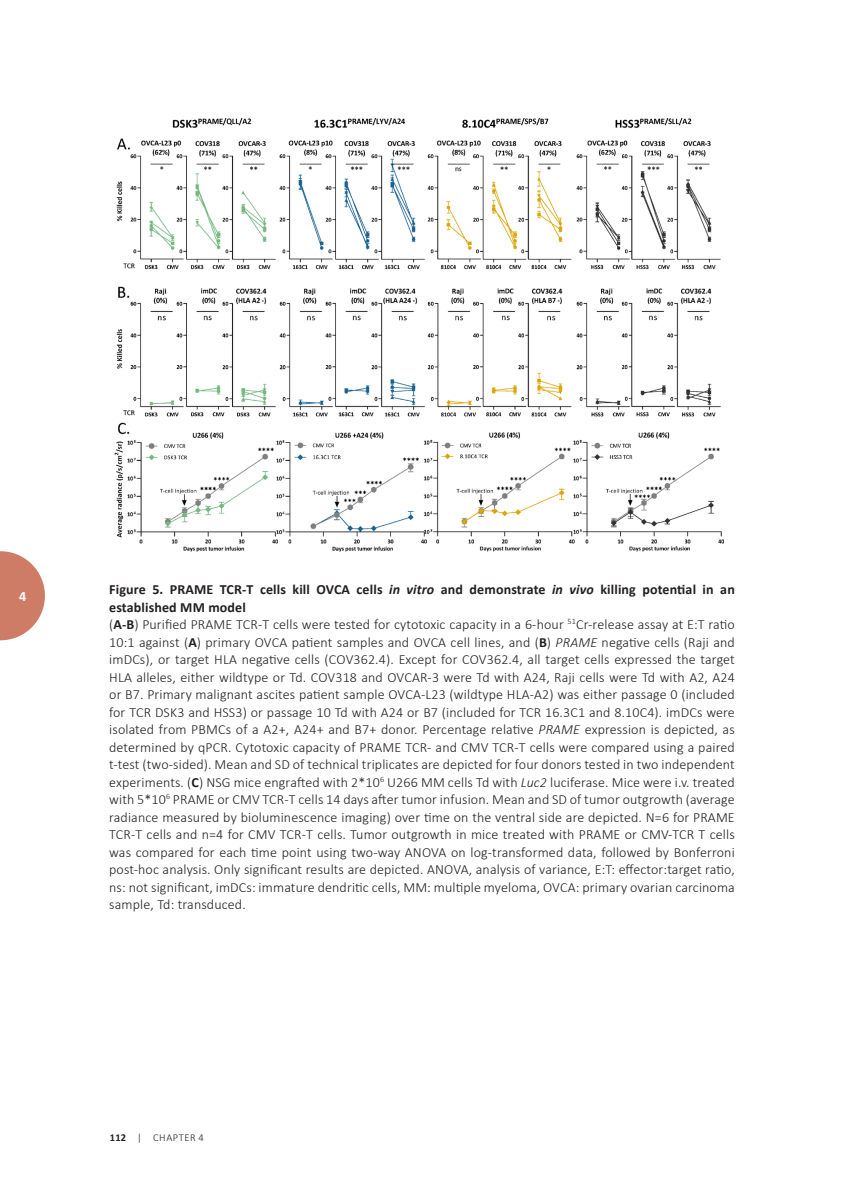
<style>
.page{position:relative;width:844px;height:1191px;background:#fff}
.page>*{position:absolute;margin:0;border:0;box-sizing:border-box;transform-origin:0 0}
.t1{font:700 14.17px "Calibri";color:#fff}
.t2{font:300 14px/17.5px "Calibri";letter-spacing:.01em;color:#231f20}
.t3{font:300 10.5px "Calibri";letter-spacing:.055em;color:#231f20}
.s1{font-weight:700}
.s2{font-weight:700;font-style:italic}
.s3{font-style:italic}
</style>
<div class="page">
<svg style="left:0;top:551px;width:45px;height:89px"></svg>
<img style="left:114px;top:118px;width:610px;height:434px">
<p class="t1" style="left:19px;top:586px;width:9px">4</p>
<p class="t2" style="left:109px;top:580px;width:627px"><span class="s1">Figure 5. PRAME TCR-T cells kill OVCA cells</span> <span class="s2">in vitro</span> <span class="s1">and demonstrate</span> <span class="s2">in vivo</span> <span class="s1">killing potential in an established MM model<br></span>(<span class="s1">A-B</span>) Purified PRAME TCR-T cells were tested for cytotoxic capacity in a 6-hour <sup>51</sup>Cr-release assay at E:T ratio 10:1 against (<span class="s1">A</span>) primary OVCA patient samples and OVCA cell lines, and (<span class="s1">B</span>) <span class="s3">PRAME</span> negative cells (Raji and imDCs), or target HLA negative cells (COV362.4). Except for COV362.4, all target cells expressed the target HLA alleles, either wildtype or Td. COV318 and OVCAR-3 were Td with A24, Raji cells were Td with A2, A24 or B7. Primary malignant ascites patient sample OVCA-L23 (wildtype HLA-A2) was either passage 0 (included for TCR DSK3 and HSS3) or passage 10 Td with A24 or B7 (included for TCR 16.3C1 and 8.10C4). imDCs were isolated from PBMCs of a A2+, A24+ and B7+ donor. Percentage relative <span class="s3">PRAME</span> expression is depicted, as determined by qPCR. Cytotoxic capacity of PRAME TCR- and CMV TCR-T cells were compared using a paired t-test (two-sided). Mean and SD of technical triplicates are depicted for four donors tested in two independent experiments. (<span class="s1">C</span>) NSG mice engrafted with 2*10<sup>6</sup> U266 MM cells Td with <span class="s3">Luc2</span> luciferase. Mice were i.v. treated with 5*10<sup>6</sup> PRAME or CMV TCR-T cells 14 days after tumor infusion. Mean and SD of tumor outgrowth (average radiance measured by bioluminescence imaging) over time on the ventral side are depicted. N=6 for PRAME TCR-T cells and n=4 for CMV TCR-T cells. Tumor outgrowth in mice treated with PRAME or CMV-TCR T cells was compared for each time point using two-way ANOVA on log-transformed data, followed by Bonferroni post-hoc analysis. Only significant results are depicted. ANOVA, analysis of variance, E:T: effector:target ratio, ns: not significant, imDCs: immature dendritic cells, MM: multiple myeloma, OVCA: primary ovarian carcinoma sample, Td: transduced.</p>
<p class="t3" style="left:110px;top:1131px;width:95px"><span class="s1">112</span> | CHAPTER 4</p>
</div>
